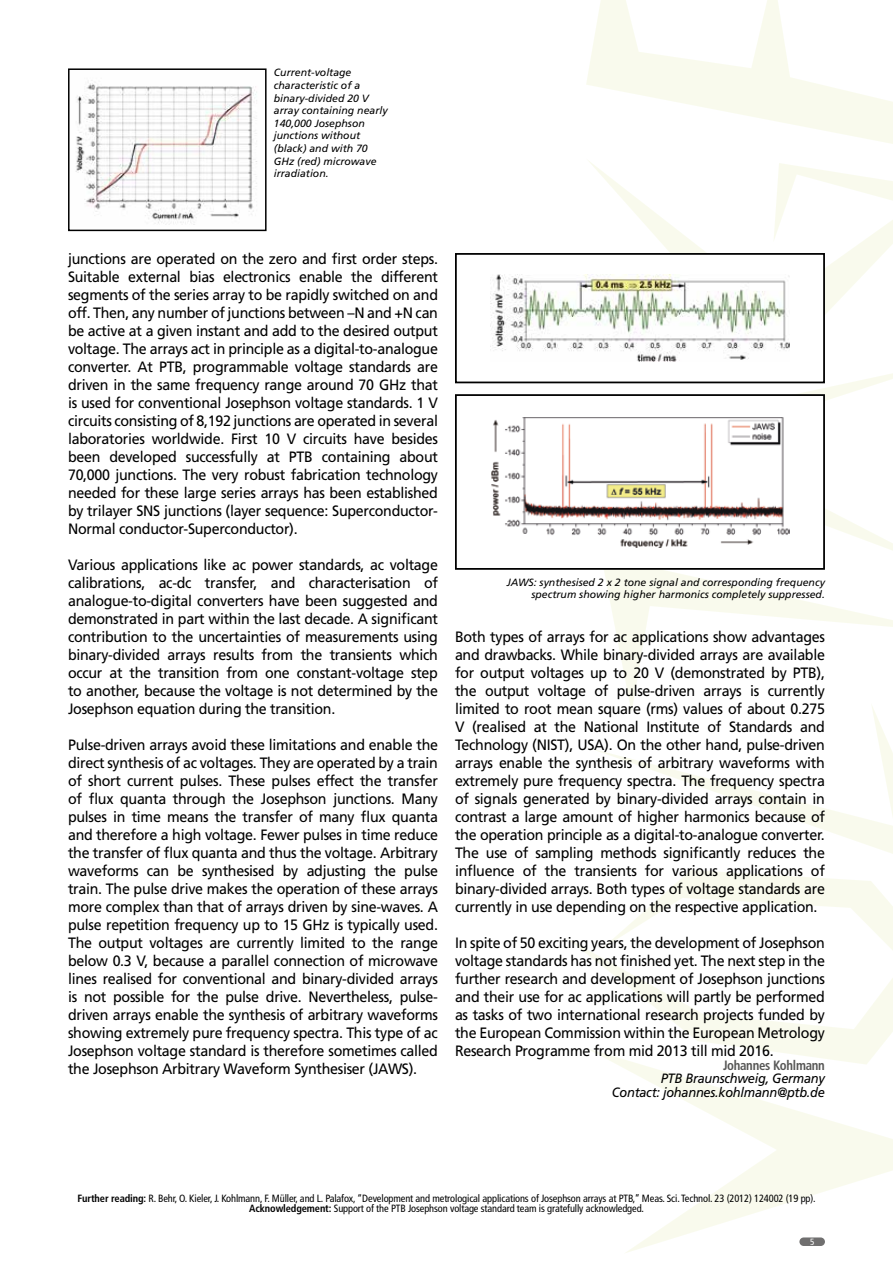
<style>
.page{position:relative;width:893px;height:1263px;background:#fff}
.page>*{position:absolute;margin:0;border:0;box-sizing:border-box;transform-origin:0 0}
.t1{font:15px/18px "Frutiger";letter-spacing:-.02em;color:#000;text-align:justify;scale:.95 1}
.t2{font:italic 13.5px/13.5px "Frutiger";letter-spacing:-.02em;color:#000;text-align:right;scale:.95 1}
.t3{font:700 condensed 13.5px "Frutiger";letter-spacing:-.02em;color:#575756;scale:.95 1}
.t4{font:italic 10.5px/12.6px "Frutiger";color:#000}
.t5{font:condensed 10.5px/10.5px "Frutiger";letter-spacing:-.01em;color:#000;text-align:center}
.t6{font:condensed 9px "Frutiger";color:#fff}
.s1{font-weight:700}
</style>
<div class="page">
<svg style="left:566px;top:0;width:327px;height:1253px"></svg>
<img style="left:75px;top:80px;width:182px;height:145px">
<div style="left:68px;top:68px;width:199px;height:163px;border:2px solid #000"></div>
<div style="left:456px;top:254px;width:368px;height:128px;background:#fff"></div>
<img style="left:490px;top:274px;width:300px;height:88px">
<div style="left:455px;top:253px;width:370px;height:130px;border:2px solid #000"></div>
<div style="left:456px;top:395px;width:368px;height:174px;background:#fff"></div>
<img style="left:491px;top:417px;width:299px;height:131px">
<div style="left:455px;top:394px;width:370px;height:176px;border:2px solid #000"></div>
<p class="t4" style="left:274px;top:66px;width:115px">Current-voltage characteristic of a binary-divided 20 V array containing nearly<br>140,000 Josephson junctions without (black) and with 70<br>GHz (red) microwave irradiation.</p>
<p class="t1" style="left:68px;top:250px;width:391px">junctions are operated on the zero and first order steps.<br>Suitable external bias electronics enable the different segments of the series array to be rapidly switched on and off. Then, any number of junctions between –N and +N can be active at a given instant and add to the desired output voltage. The arrays act in principle as a digital-to-analogue converter. At PTB, programmable voltage standards are driven in the same frequency range around 70 GHz that is used for conventional Josephson voltage standards. 1 V circuits consisting of 8,192 junctions are operated in several laboratories worldwide. First 10 V circuits have besides been developed successfully at PTB containing about 70,000 junctions. The very robust fabrication technology needed for these large series arrays has been established by trilayer SNS junctions (layer sequence: Superconductor-Normal conductor-Superconductor).</p>
<p class="t1" style="left:68px;top:556px;width:391px">Various applications like ac power standards, ac voltage calibrations, ac-dc transfer, and characterisation of analogue-to-digital converters have been suggested and demonstrated in part within the last decade. A significant contribution to the uncertainties of measurements using binary-divided arrays results from the transients which occur at the transition from one constant-voltage step to another, because the voltage is not determined by the Josephson equation during the transition.</p>
<p class="t1" style="left:68px;top:736px;width:391px">Pulse-driven arrays avoid these limitations and enable the direct synthesis of ac voltages. They are operated by a train of short current pulses. These pulses effect the transfer of flux quanta through the Josephson junctions. Many pulses in time means the transfer of many flux quanta and therefore a high voltage. Fewer pulses in time reduce the transfer of flux quanta and thus the voltage. Arbitrary waveforms can be synthesised by adjusting the pulse train. The pulse drive makes the operation of these arrays more complex than that of arrays driven by sine-waves. A pulse repetition frequency up to 15 GHz is typically used.<br>The output voltages are currently limited to the range below 0.3 V, because a parallel connection of microwave lines realised for conventional and binary-divided arrays is not possible for the pulse drive. Nevertheless, pulse&shy;driven arrays enable the synthesis of arbitrary waveforms showing extremely pure frequency spectra. This type of ac Josephson voltage standard is therefore sometimes called the Josephson Arbitrary Waveform Synthesiser (JAWS).</p>
<p class="t4" style="left:507px;top:576px;width:320px;text-align:right">JAWS: synthesised 2 x 2 tone signal and corresponding frequency spectrum showing higher harmonics completely suppressed.</p>
<p class="t1" style="left:455px;top:628px;width:391px">Both types of arrays for ac applications show advantages and drawbacks. While binary-divided arrays are available for output voltages up to 20 V (demonstrated by PTB), the output voltage of pulse-driven arrays is currently limited to root mean square (rms) values of about 0.275<br>V (realised at the National Institute of Standards and Technology (NIST), USA). On the other hand, pulse-driven arrays enable the synthesis of arbitrary waveforms with extremely pure frequency spectra. The frequency spectra of signals generated by binary-divided arrays contain in contrast a large amount of higher harmonics because of the operation principle as a digital-to-analogue converter.<br>The use of sampling methods significantly reduces the influence of the transients for various applications of binary-divided arrays. Both types of voltage standards are currently in use depending on the respective application.</p>
<p class="t1" style="left:455px;top:934px;width:391px">In spite of 50 exciting years, the development of Josephson voltage standards has not finished yet. The next step in the further research and development of Josephson junctions and their use for ac applications will partly be performed as tasks of two international research projects funded by the European Commission within the European Metrology Research Programme from mid 2013 till mid 2016.</p>
<p class="t3" style="left:723px;top:1057px;width:109px">Johannes Kohlmann</p>
<p class="t2" style="left:612px;top:1072px;width:226px">PTB Braunschweig, Germany<br>Contact: johannes.kohlmann@ptb.de</p>
<p class="t5" style="left:78px;top:1193px;width:740px"><span class="s1">Further reading:</span> R. Behr, O. Kieler, J. Kohlmann, F. Müller, and L. Palafox, “Development and metrological applications of Josephson arrays at PTB,” Meas. Sci. Technol. 23 (2012) 124002 (19 pp).<br><span class="s1">Acknowledgement:</span> Support of the PTB Josephson voltage standard team is gratefully acknowledged.</p>
<p class="t6" style="left:810px;top:1236px;width:6px">5</p>
</div>
